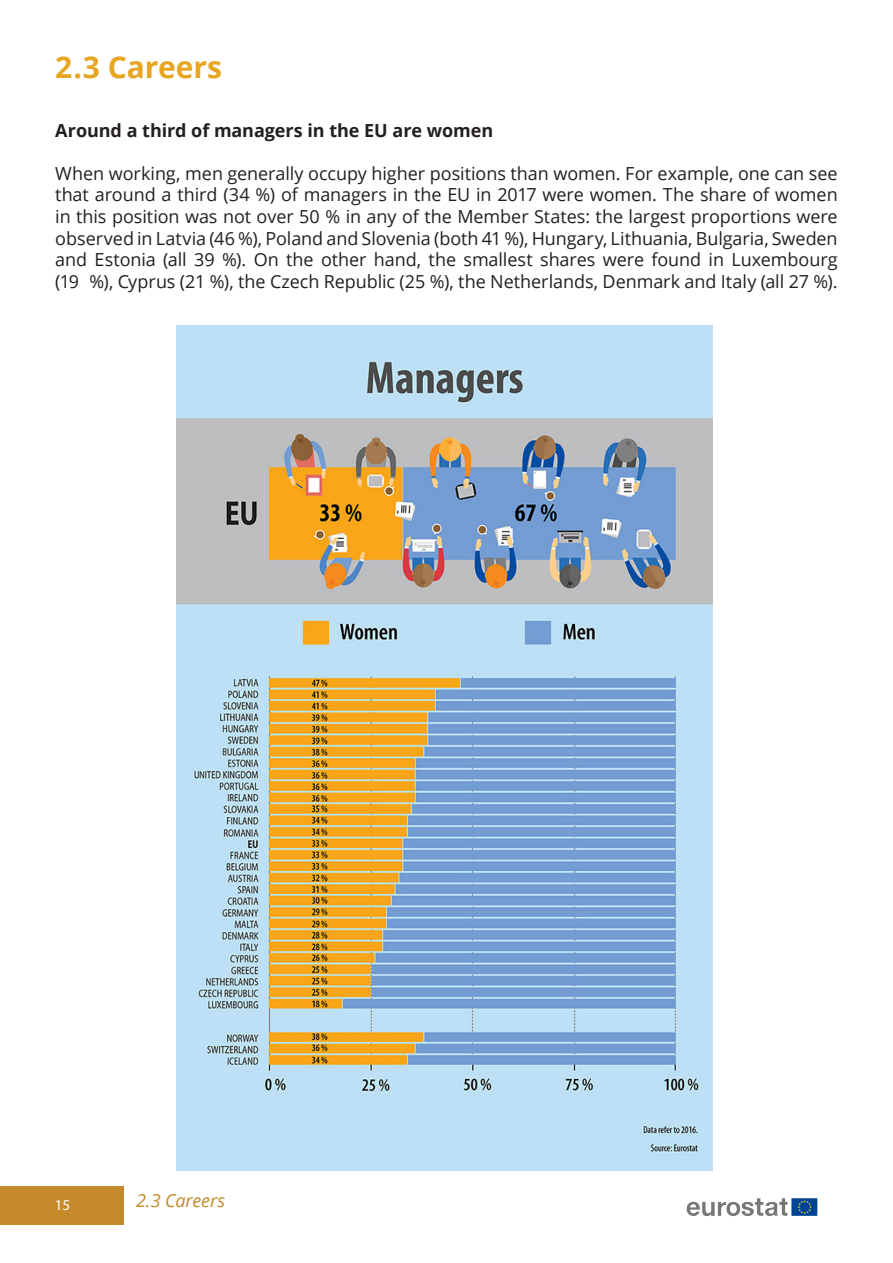
<style>
.page{position:relative;width:893px;height:1263px;background:#fff}
.page>*{position:absolute;margin:0;border:0;box-sizing:border-box;transform-origin:0 0}
.question_section{font:700 30px "Open Sans";color:#e6a621}
.t1{font:18px/21.6px "Open Sans";letter-spacing:-.005em;color:#231f20;text-align:justify}
.t2{font:700 18px "Open Sans";letter-spacing:-.005em;color:#231f20}
.t3{font:italic 18px "Open Sans";letter-spacing:-.005em;color:#c58a2b}
.t4{font:15px "Myriad Pro";color:#fff}
.s1{color:#fff}
</style>
<div class="page">
<div style="left:0;top:1186px;width:123px;height:39px;background:#c58a2b"></div>
<img style="left:686px;top:1198px;width:132px;height:18px">
<img style="left:177px;top:325px;width:536px;height:845px">
<p class="question_section" style="left:55px;top:46px;width:168px">2.3 Careers</p>
<p class="t2" style="left:55px;top:117px;width:439px">Around a third of managers in the EU are women</p>
<p class="t1" style="left:55px;top:162px;width:784px">When working, men generally occupy higher positions than women. For example, one can see that around a third (34 %) of managers in the EU in 2017 were women. The share of women in this position was not over 50 % in any of the Member States: the largest proportions were observed in Latvia (46 %), Poland and Slovenia (both 41 %), Hungary, Lithuania, Bulgaria, Sweden and Estonia (all 39 %). On the other hand, the smallest shares were found in Luxembourg (19<span class="s1">y</span>%), Cyprus (21 %), the Czech Republic (25 %), the Netherlands, Denmark and Italy (all 27 %).</p>
<p class="t4" style="left:55px;top:1196px;width:17px">15</p>
<p class="t3" style="left:136px;top:1188px;width:91px">2.3 Careers</p>
</div>
